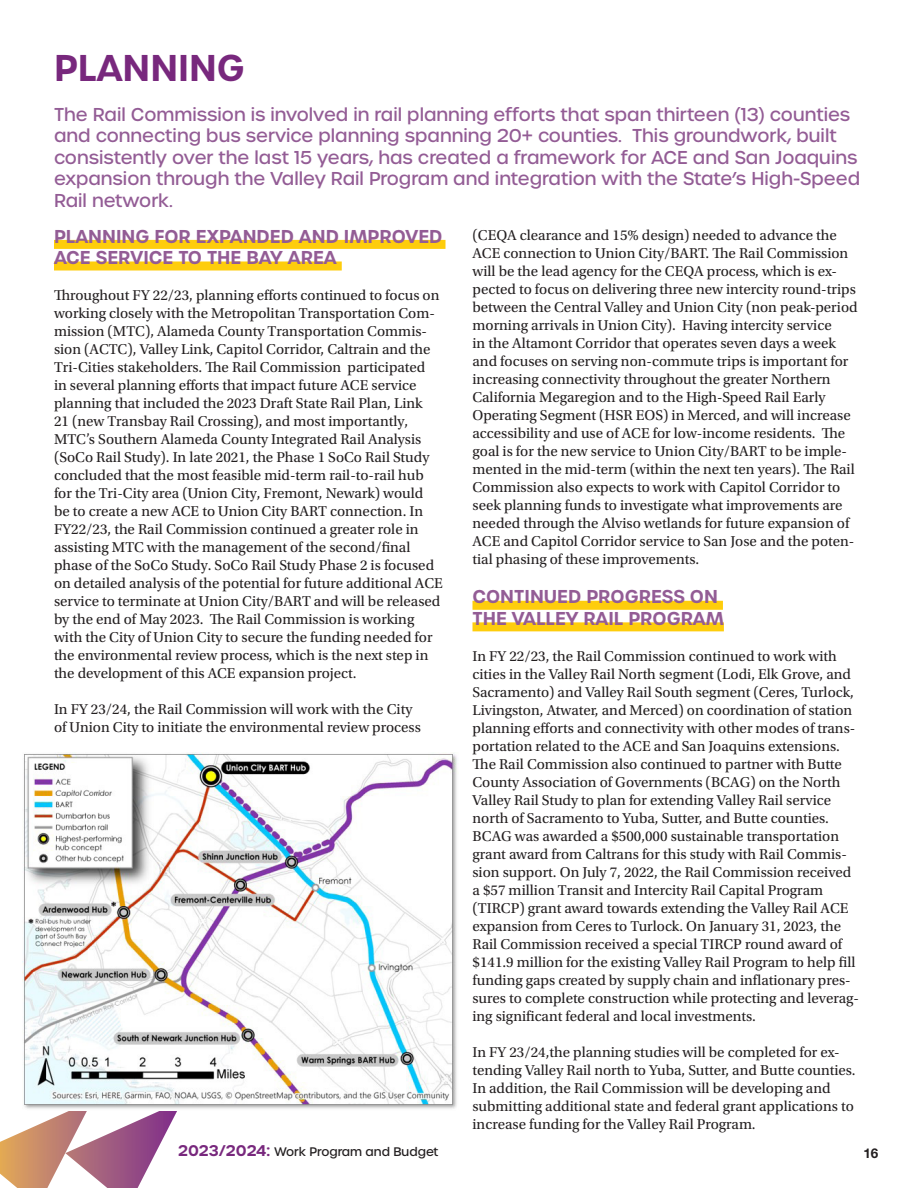
<style>
.page{position:relative;width:918px;height:1188px;background:#fff}
.page>*{position:absolute;margin:0;border:0;box-sizing:border-box;transform-origin:0 0}
.Paragraph_Style_3{font:600 36px "Urbane";color:#78287d}
.Paragraph_Style_5{font:500 18px/21.6px "Urbane";color:#935c95}
.Paragraph_Style_4{font:600 18px/21.6px "Urbane";color:#935c95}
.t1{font:15px/18px "Utopia Std";color:#231f20}
.t2{font:700 13.5px "Helvetica Neue LT Std";color:#231f20}
.t3{font:500 12px "Urbane";color:#231f20}
.s1{font-weight:600;font-size:15px;color:#78287d}
</style>
<div class="page">
<svg style="left:0;top:1111px;width:177px;height:77px"></svg>
<div style="left:54px;top:240px;width:392px;height:9px;background:#fecd0c"></div>
<div style="left:54px;top:262px;width:288px;height:9px;background:#fecd0c"></div>
<div style="left:472px;top:601px;width:251px;height:9px;background:#fecd0c"></div>
<div style="left:472px;top:622px;width:252px;height:9px;background:#fecd0c"></div>
<img style="left:23px;top:753px;width:434px;height:356px">
<p class="Paragraph_Style_3" style="left:54px;top:44px;width:193px">PLANNING</p>
<p class="Paragraph_Style_5" style="left:54px;top:103px;width:808px">The Rail Commission is involved in rail planning efforts that span thirteen (13) counties and connecting bus service planning spanning 20+ counties. This groundwork, built consistently over the last 15 years, has created a framework for ACE and San Joaquins expansion through the Valley Rail Program and integration with the State’s High-Speed Rail network.</p>
<p class="Paragraph_Style_4" style="left:54px;top:225px;width:390px">PLANNING FOR EXPANDED AND IMPROVED<br>ACE SERVICE TO THE BAY AREA</p>
<p class="t1" style="left:54px;top:287px;width:390px">Throughout FY 22/23, planning efforts continued to focus on working closely with the Metropolitan Transportation Com&shy;mission (MTC), Alameda County Transportation Commis&shy;sion (ACTC), Valley Link, Capitol Corridor, Caltrain and the Tri-Cities stakeholders. The Rail Commission participated<br>in several planning efforts that impact future ACE service planning that included the 2023 Draft State Rail Plan, Link<br>21 (new Transbay Rail Crossing), and most importantly, MTC’s Southern Alameda County Integrated Rail Analysis (SoCo Rail Study). In late 2021, the Phase 1 SoCo Rail Study concluded that the most feasible mid-term rail-to-rail hub for the Tri-City area (Union City, Fremont, Newark) would be to create a new ACE to Union City BART connection. In FY22/23, the Rail Commission continued a greater role in assisting MTC with the management of the second/final phase of the SoCo Study. SoCo Rail Study Phase 2 is focused on detailed analysis of the potential for future additional ACE service to terminate at Union City/BART and will be released by the end of May 2023. The Rail Commission is working with the City of Union City to secure the funding needed for the environmental review process, which is the next step in the development of this ACE expansion project.</p>
<p class="t1" style="left:54px;top:701px;width:368px">In FY 23/24, the Rail Commission will work with the City of Union City to initiate the environmental review process</p>
<p class="t1" style="left:472px;top:226px;width:387px">(CEQA clearance and 15% design) needed to advance the ACE connection to Union City/BART. The Rail Commission will be the lead agency for the CEQA process, which is ex&shy;pected to focus on delivering three new intercity round-trips between the Central Valley and Union City (non peak-period morning arrivals in Union City). Having intercity service<br>in the Altamont Corridor that operates seven days a week and focuses on serving non-commute trips is important for increasing connectivity throughout the greater Northern California Megaregion and to the High-Speed Rail Early Operating Segment (HSR EOS) in Merced, and will increase accessibility and use of ACE for low-income residents. The goal is for the new service to Union City/BART to be imple&shy;mented in the mid-term (within the next ten years). The Rail Commission also expects to work with Capitol Corridor to seek planning funds to investigate what improvements are needed through the Alviso wetlands for future expansion of ACE and Capitol Corridor service to San Jose and the poten&shy;tial phasing of these improvements.</p>
<p class="Paragraph_Style_4" style="left:472px;top:586px;width:253px">CONTINUED PROGRESS ON<br>THE VALLEY RAIL PROGRAM</p>
<p class="t1" style="left:472px;top:647px;width:388px">In FY 22/23, the Rail Commission continued to work with cities in the Valley Rail North segment (Lodi, Elk Grove, and Sacramento) and Valley Rail South segment (Ceres, Turlock, Livingston, Atwater, and Merced) on coordination of station planning efforts and connectivity with other modes of trans&shy;portation related to the ACE and San Joaquins extensions.<br>The Rail Commission also continued to partner with Butte County Association of Governments (BCAG) on the North Valley Rail Study to plan for extending Valley Rail service north of Sacramento to Yuba, Sutter, and Butte counties.<br>BCAG was awarded a $500,000 sustainable transportation grant award from Caltrans for this study with Rail Commis&shy;sion support. On July 7, 2022, the Rail Commission received a $57 million Transit and Intercity Rail Capital Program (TIRCP) grant award towards extending the Valley Rail ACE expansion from Ceres to Turlock. On January 31, 2023, the Rail Commission received a special TIRCP round award of $141.9 million for the existing Valley Rail Program to help fill funding gaps created by supply chain and inflationary pres&shy;sures to complete construction while protecting and leverag&shy;ing significant federal and local investments.</p>
<p class="t1" style="left:472px;top:1043px;width:385px">In FY 23/24,the planning studies will be completed for ex&shy;tending Valley Rail north to Yuba, Sutter, and Butte counties.<br>In addition, the Rail Commission will be developing and submitting additional state and federal grant applications to increase funding for the Valley Rail Program.</p>
<p class="t3" style="left:178px;top:1144px;width:262px"><span class="s1">2023/2024:</span> Work Program and Budget</p>
<p class="t2" style="left:863px;top:1145px;width:17px">16</p>
</div>
